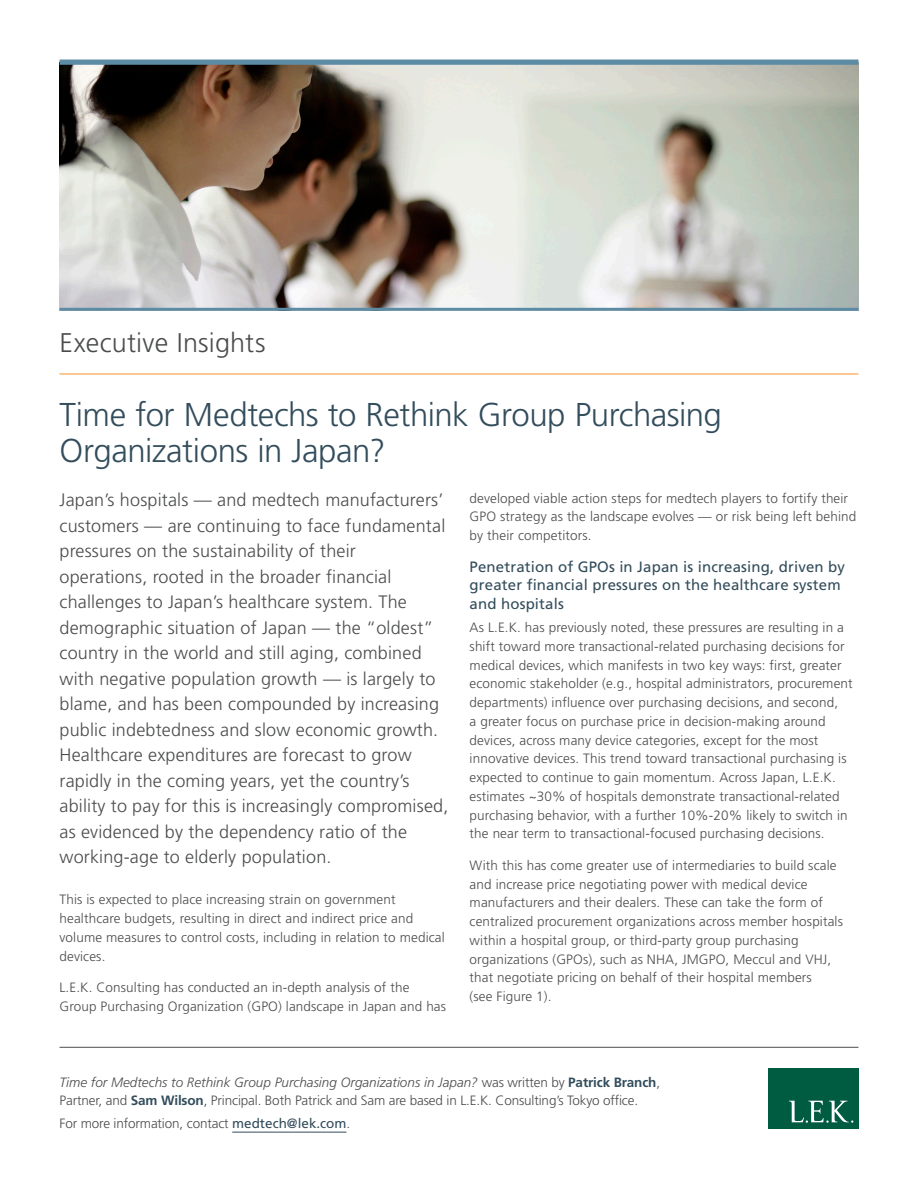
<style>
.page{position:relative;width:918px;height:1188px;background:#fff}
.page>*{position:absolute;margin:0;border:0;box-sizing:border-box;transform-origin:0 0}
.Brochure_Title{font:300 33px/36px "Frutiger";letter-spacing:-.015em;color:#334d5c}
.Exec_Insight_Head{font:300 27px "Frutiger";letter-spacing:.005em;color:#4b4c4d}
.Intro_Para{font:300 18px/25.5px "Frutiger";letter-spacing:.01em;color:#4b4c4d}
.Sub_Head_for_body{font:15px/18.8px "Frutiger";letter-spacing:.01em;color:#334d5c}
.Body_Copy{font:300 13.5px/18.8px "Frutiger";letter-spacing:.01em;color:#4b4c4d}
.Info_line{font:300 13.5px/18px "Frutiger";letter-spacing:-.01em;color:#4b4c4d}
.s1{font-style:italic}
.s2{font-weight:700;color:#334d5c}
.s3{font-weight:400;color:#334d5c}
</style>
<div class="page">
<img style="left:60px;top:65px;width:798px;height:243px">
<hr style="left:60px;top:374px;width:798px;height:1px;background:#f79328">
<hr style="left:232px;top:1132px;width:115px;height:1px;background:#334d5c">
<hr style="left:60px;top:1047px;width:798px;height:1px;background:#4b4c4d">
<div style="left:768px;top:1068px;width:91px;height:60px;background:#005c41"></div>
<svg style="left:789px;top:1101px;width:65px;height:22px"></svg>
<div style="left:60px;top:60px;width:798px;height:5px;background:#5d8ba4"></div>
<hr style="left:60px;top:308px;width:798px;height:3px;background:#5d8ba4">
<p class="Exec_Insight_Head" style="left:60px;top:328px;width:207px">Executive Insights</p>
<p class="Brochure_Title" style="left:60px;top:398px;width:664px">Time for Medtechs to Rethink Group Purchasing<br>Organizations in Japan?</p>
<p class="Intro_Para" style="left:60px;top:487px;width:390px">Japan’s hospitals — and medtech manufacturers’ customers — are continuing to face fundamental pressures on the sustainability of their<br>operations, rooted in the broader financial challenges to Japan’s healthcare system. The demographic situation of Japan — the “oldest” country in the world and still aging, combined with negative population growth — is largely to blame, and has been compounded by increasing public indebtedness and slow economic growth.<br>Healthcare expenditures are forecast to grow rapidly in the coming years, yet the country’s ability to pay for this is increasingly compromised, as evidenced by the dependency ratio of the working-age to elderly population.</p>
<p class="Body_Copy" style="left:60px;top:890px;width:387px">This is expected to place increasing strain on government healthcare budgets, resulting in direct and indirect price and volume measures to control costs, including in relation to medical devices.</p>
<p class="Body_Copy" style="left:60px;top:978px;width:388px">L.E.K. Consulting has conducted an in-depth analysis of the<br>Group Purchasing Organization (GPO) landscape in Japan and has</p>
<p class="Body_Copy" style="left:470px;top:489px;width:388px">developed viable action steps for medtech players to fortify their<br>GPO strategy as the landscape evolves — or risk being left behind by their competitors.</p>
<p class="Sub_Head_for_body" style="left:470px;top:557px;width:377px">Penetration of GPOs in Japan is increasing, driven by greater financial pressures on the healthcare system and hospitals</p>
<p class="Body_Copy" style="left:470px;top:618px;width:385px">As L.E.K. has previously noted, these pressures are resulting in a shift toward more transactional-related purchasing decisions for medical devices, which manifests in two key ways: first, greater economic stakeholder (e.g., hospital administrators, procurement departments) influence over purchasing decisions, and second,<br>a greater focus on purchase price in decision-making around devices, across many device categories, except for the most innovative devices. This trend toward transactional purchasing is expected to continue to gain momentum. Across Japan, L.E.K. estimates ~30% of hospitals demonstrate transactional-related purchasing behavior, with a further 10%-20% likely to switch in the near term to transactional-focused purchasing decisions.</p>
<p class="Body_Copy" style="left:470px;top:856px;width:375px">With this has come greater use of intermediaries to build scale and increase price negotiating power with medical device manufacturers and their dealers. These can take the form of centralized procurement organizations across member hospitals within a hospital group, or third-party group purchasing organizations (GPOs), such as NHA, JMGPO, Meccul and VHJ, that negotiate pricing on behalf of their hospital members<br>(see Figure 1).</p>
<p class="Info_line" style="left:60px;top:1074px;width:602px"><span class="s1">Time for Medtechs to Rethink Group Purchasing Organizations in Japan?</span> was written by <span class="s2">Patrick Branch</span>,<br>Partner, and <span class="s2">Sam Wilson</span>, Principal. Both Patrick and Sam are based in L.E.K. Consulting’s Tokyo office.</p>
<p class="Info_line" style="left:60px;top:1115px;width:292px">For more information, contact <span class="s3">medtech@lek.com</span>.</p>
</div>
